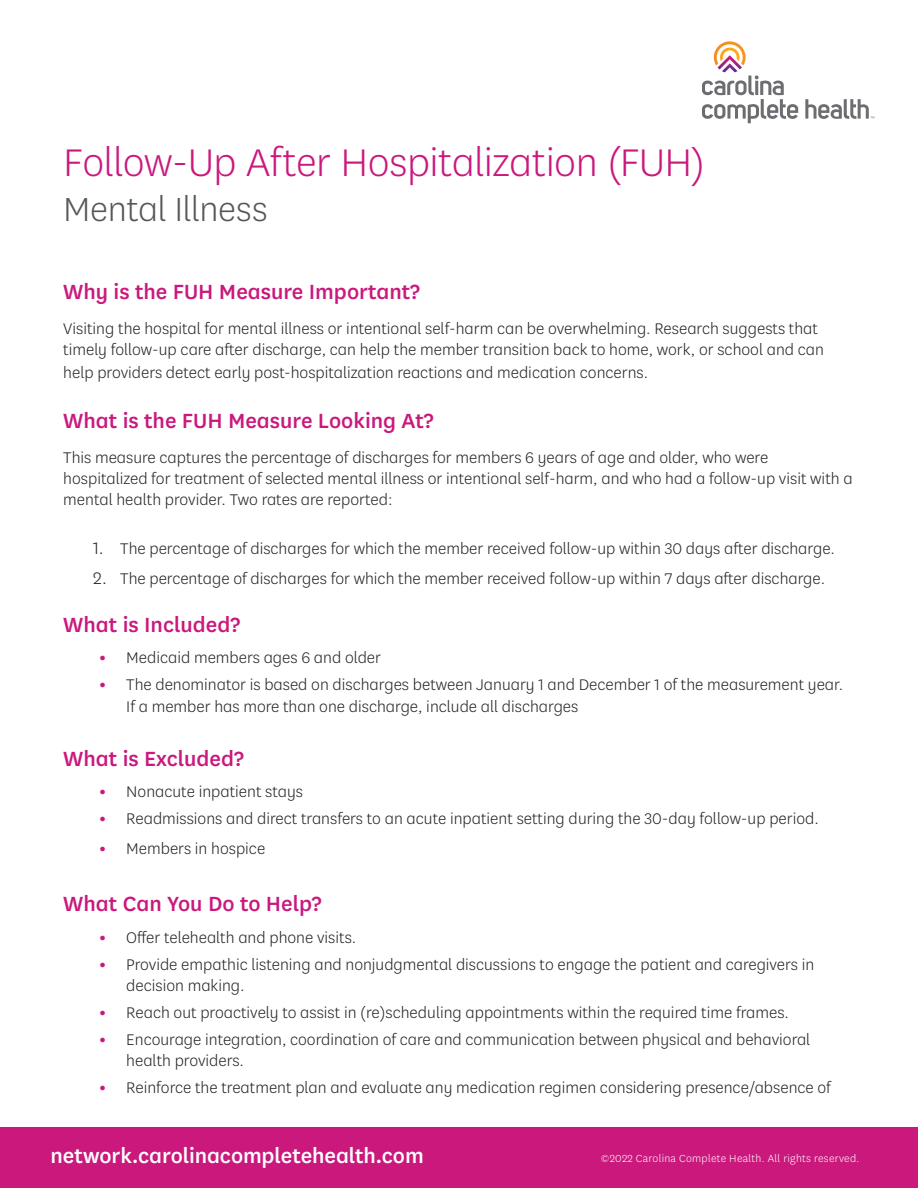
<style>
.page{position:relative;width:918px;height:1188px;background:#fff}
.page>*{position:absolute;margin:0;border:0;box-sizing:border-box;transform-origin:0 0}
.t1{font:300 45px "Centene Sans";letter-spacing:-.01em;color:#ca187d}
.t2{font:300 39px "Centene Sans";letter-spacing:-.01em;color:#57585a}
.t3{font:500 24px "Centene Sans";color:#ca187d}
.t4{font:500 24px "Centene Sans";letter-spacing:-.005em;color:#fff}
.t5{font:700 19.5px/29.4px "Centene Sans";color:#ca187d}
.t6{font:300 18px/21px "Centene Sans";color:#231f20}
.t7{font:300 12px "Centene Sans";letter-spacing:.025em;color:#fff}
.s1{font-size:19.5px}
.s2{font-weight:700;font-size:19.5px;color:#ca187d}
</style>
<div class="page">
<div style="left:0;top:1127px;width:918px;height:61px;background:#ca187d"></div>
<img style="left:702px;top:41px;width:173px;height:83px">
<h1 class="t1" style="left:63px;top:135px;width:643px">Follow-Up After Hospitalization (FUH)</h1>
<h2 class="t2" style="left:63px;top:185px;width:206px">Mental Illness</h2>
<h3 class="t3" style="left:63px;top:276px;width:358px">Why is the FUH Measure Important?</h3>
<p class="t6" style="left:63px;top:317px;width:762px">Visiting the hospital for mental illness or intentional self-harm can be overwhelming. Research suggests that timely follow-up care after discharge, can help the member transition back to home, work, or school and can</p>
<p class="t6" style="left:63px;top:362px;width:586px">help providers detect early post-hospitalization reactions and medication concerns.</p>
<h3 class="t3" style="left:63px;top:405px;width:372px">What is the FUH Measure Looking At?</h3>
<p class="t6" style="left:63px;top:446px;width:791px">This measure captures the percentage of discharges for members 6 years of age and older, who were hospitalized for treatment of selected mental illness or intentional self-harm, and who had a follow-up visit with a mental health provider. Two rates are reported:</p>
<p class="t6" style="left:93px;top:538px;width:743px"><span class="s1">1.</span> The percentage of discharges for which the member received follow-up within 30 days after discharge.</p>
<p class="t6" style="left:93px;top:567px;width:733px"><span class="s1">2.</span> The percentage of discharges for which the member received follow-up within 7 days after discharge.</p>
<h3 class="t3" style="left:63px;top:608px;width:178px">What is Included?</h3>
<p class="t6" style="left:99px;top:647px;width:283px"><span class="s2">•</span> Medicaid members ages 6 and older</p>
<p class="t6" style="left:126px;top:673px;width:719px;line-height:21.6px;text-indent:-27px"><span class="s2">•</span> The denominator is based on discharges between January 1 and December 1 of the measurement year.<br>If a member has more than one discharge, include all discharges</p>
<h3 class="t3" style="left:63px;top:742px;width:182px">What is Excluded?</h3>
<p class="t6" style="left:99px;top:781px;width:205px"><span class="s2">•</span> Nonacute inpatient stays</p>
<p class="t6" style="left:126px;top:808px;width:694px">Readmissions and direct transfers to an acute inpatient setting during the 30-day follow-up period.</p>
<p class="t6" style="left:126px;top:837px;width:140px">Members in hospice</p>
<p class="t5" style="left:99px;top:802px;width:9px">• •</p>
<h3 class="t3" style="left:63px;top:888px;width:260px">What Can You Do to Help?</h3>
<p class="t6" style="left:99px;top:926px;width:259px"><span class="s2">•</span> Offer telehealth and phone visits.</p>
<p class="t6" style="left:126px;top:953px;width:690px">Provide empathic listening and nonjudgmental discussions to engage the patient and caregivers in decision making.</p>
<p class="t6" style="left:126px;top:1001px;width:664px">Reach out proactively to assist in (re)scheduling appointments within the required time frames.</p>
<p class="t6" style="left:126px;top:1028px;width:686px">Encourage integration, coordination of care and communication between physical and behavioral health providers.</p>
<p class="t6" style="left:126px;top:1076px;width:706px">Reinforce the treatment plan and evaluate any medication regimen considering presence/absence of</p>
<p class="t5" style="left:99px;top:948px;width:9px">•</p>
<p class="t5" style="left:99px;top:997px;width:9px;line-height:27px">• •</p>
<p class="t5" style="left:99px;top:1071px;width:9px">•</p>
<h3 class="t4" style="left:50px;top:1139px;width:375px">network.carolinacompletehealth.com</h3>
<p class="t7" style="left:601px;top:1151px;width:260px">©2022 Carolina Complete Health. All rights reserved.</p>
</div>
